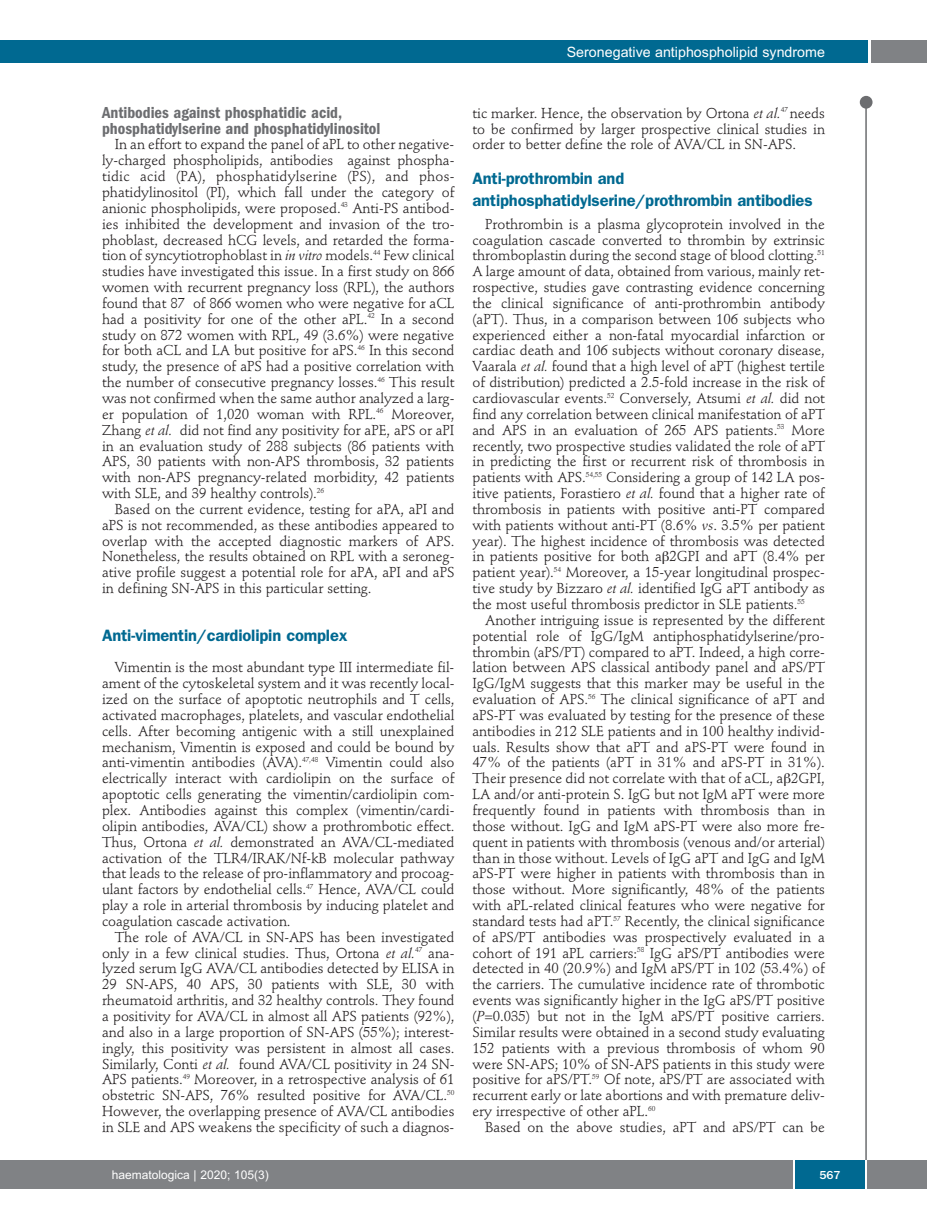
<style>
.page{position:relative;width:927px;height:1225px;background:#fff}
.page>*{position:absolute;margin:0;border:0;box-sizing:border-box;transform-origin:0 0}
.t1{font:600 16.5px/21.6px "Franklin Gothic";letter-spacing:-.01em;color:#006991}
.t2{font:600 condensed 16.5px/15.9px "Franklin Gothic";color:#6c6d70}
.t3{font:14.25px/15.9px "Stempel Schneidler";letter-spacing:-.005em;color:#231f20;text-align:justify}
.t4{font:14.25px "Arial";color:#fff}
.t5{font:12px "Arial";color:#fff}
.t6{font:500 12px "Franklin Gothic";color:#fff}
.s1{font-style:italic}
</style>
<div class="page">
<div style="left:860px;top:96px;width:12px;height:13px;background:#6c6d70;border-radius:50%"></div>
<hr style="left:865px;top:98px;width:2px;height:1062px;background:#6c6d70">
<div style="left:871px;top:40px;width:56px;height:22px;background:#808285"></div>
<div style="left:18px;top:40px;width:849px;height:22px;background:#006991"></div>
<div style="left:17px;top:1160px;width:910px;height:28px;background:#808285"></div>
<div style="left:795px;top:1160px;width:70px;height:28px;background:#006991"></div>
<hr style="left:793px;top:1160px;width:2px;height:28px;background:#fff">
<hr style="left:865px;top:1160px;width:2px;height:28px;background:#fff">
<div style="left:0;top:40px;width:19px;height:22px;background:#006991"></div>
<div style="left:0;top:1160px;width:18px;height:28px;background:#808285"></div>
<p class="t4" style="left:567px;top:44px;width:260px">Seronegative antiphospholipid syndrome</p>
<p class="t2" style="left:102px;top:106px;width:280px">Antibodies against phosphatidic acid, phosphatidylserine and phosphatidylinositol</p>
<p class="t3" style="left:102px;top:138px;width:354px;text-indent:13px">In an effort to expand the panel of aPL to other negative&shy;ly-charged phospholipids, antibodies against phospha&shy;tidic acid (PA), phosphatidylserine (PS), and phos&shy;phatidylinositol (PI), which fall under the category of anionic phospholipids, were proposed.<sup>43</sup> Anti-PS antibod&shy;ies inhibited the development and invasion of the tro&shy;phoblast, decreased hCG levels, and retarded the forma&shy;tion of syncytiotrophoblast in <span class="s1">in vitro</span> models.<sup>44</sup> Few clinical studies have investigated this issue. In a first study on 866 women with recurrent pregnancy loss (RPL), the authors found that 87 of 866 women who were negative for aCL had a positivity for one of the other aPL.<sup>42</sup> In a second study on 872 women with RPL, 49 (3.6%) were negative for both aCL and LA but positive for aPS.<sup>46</sup> In this second study, the presence of aPS had a positive correlation with the number of consecutive pregnancy losses.<sup>46</sup> This result was not confirmed when the same author analyzed a larg&shy;er population of 1,020 woman with RPL.<sup>46</sup> Moreover, Zhang <span class="s1">et al.</span> did not find any positivity for aPE, aPS or aPI in an evaluation study of 288 subjects (86 patients with APS, 30 patients with non-APS thrombosis, 32 patients with non-APS pregnancy-related morbidity, 42 patients with SLE, and 39 healthy controls).<sup>26</sup></p>
<p class="t3" style="left:102px;top:502px;width:354px;text-indent:13px">Based on the current evidence, testing for aPA, aPI and aPS is not recommended, as these antibodies appeared to overlap with the accepted diagnostic markers of APS.<br>Nonetheless, the results obtained on RPL with a seroneg&shy;ative profile suggest a potential role for aPA, aPI and aPS in defining SN-APS in this particular setting.</p>
<p class="t1" style="left:102px;top:625px;width:247px">Anti-vimentin/cardiolipin complex</p>
<p class="t3" style="left:102px;top:661px;width:354px;text-indent:13px">Vimentin is the most abundant type III intermediate fil&shy;ament of the cytoskeletal system and it was recently local&shy;ized on the surface of apoptotic neutrophils and T cells, activated macrophages, platelets, and vascular endothelial cells. After becoming antigenic with a still unexplained mechanism, Vimentin is exposed and could be bound by anti-vimentin antibodies (AVA).<sup>47,48</sup> Vimentin could also electrically interact with cardiolipin on the surface of apoptotic cells generating the vimentin/cardiolipin com&shy;plex. Antibodies against this complex (vimentin/cardi&shy;olipin antibodies, AVA/CL) show a prothrombotic effect.<br>Thus, Ortona <span class="s1">et al.</span> demonstrated an AVA/CL-mediated activation of the TLR4/IRAK/Nf-kB molecular pathway that leads to the release of pro-inflammatory and procoag&shy;ulant factors by endothelial cells.<sup>47</sup> Hence, AVA/CL could play a role in arterial thrombosis by inducing platelet and coagulation cascade activation.</p>
<p class="t3" style="left:102px;top:930px;width:354px;text-indent:13px">The role of AVA/CL in SN-APS has been investigated only in a few clinical studies. Thus, Ortona <span class="s1">et al.</span><sup>47</sup> ana&shy;lyzed serum IgG AVA/CL antibodies detected by ELISA in 29 SN-APS, 40 APS, 30 patients with SLE, 30 with rheumatoid arthritis, and 32 healthy controls. They found a positivity for AVA/CL in almost all APS patients (92%), and also in a large proportion of SN-APS (55%); interest&shy;ingly, this positivity was persistent in almost all cases.<br>Similarly, Conti <span class="s1">et al.</span> found AVA/CL positivity in 24 SN-APS patients.<sup>49</sup> Moreover, in a retrospective analysis of 61 obstetric SN-APS, 76% resulted positive for AVA/CL.<sup>50<br></sup>However, the overlapping presence of AVA/CL antibodies in SLE and APS weakens the specificity of such a diagnos-</p>
<p class="t3" style="left:472px;top:106px;width:354px">tic marker. Hence, the observation by Ortona <span class="s1">et al.</span><sup>47</sup> needs to be confirmed by larger prospective clinical studies in order to better define the role of AVA/CL in SN-APS.</p>
<p class="t1" style="left:472px;top:169px;width:342px">Anti-prothrombin and antiphosphatidylserine/prothrombin antibodies</p>
<p class="t3" style="left:472px;top:217px;width:354px;text-indent:13px">Prothrombin is a plasma glycoprotein involved in the coagulation cascade converted to thrombin by extrinsic thromboplastin during the second stage of blood clotting.<sup>51<br></sup>A large amount of data, obtained from various, mainly ret&shy;rospective, studies gave contrasting evidence concerning the clinical significance of anti-prothrombin antibody (aPT). Thus, in a comparison between 106 subjects who experienced either a non-fatal myocardial infarction or cardiac death and 106 subjects without coronary disease, Vaarala <span class="s1">et al.</span> found that a high level of aPT (highest tertile of distribution) predicted a 2.5-fold increase in the risk of cardiovascular events.<sup>52</sup> Conversely, Atsumi <span class="s1">et al.</span> did not find any correlation between clinical manifestation of aPT and APS in an evaluation of 265 APS patients.<sup>53</sup> More recently, two prospective studies validated the role of aPT in predicting the first or recurrent risk of thrombosis in patients with APS.<sup>54,55</sup> Considering a group of 142 LA pos&shy;itive patients, Forastiero <span class="s1">et al.</span> found that a higher rate of thrombosis in patients with positive anti-PT compared with patients without anti-PT (8.6% <span class="s1">vs</span>. 3.5% per patient year). The highest incidence of thrombosis was detected in patients positive for both a 2GPI and aPT (8.4% per patient year).<sup>54</sup> Moreover, a 15-year longitudinal prospec&shy;tive study by Bizzaro <span class="s1">et al.</span> identified IgG aPT antibody as the most useful thrombosis predictor in SLE patients.<sup>55</sup></p>
<p class="t3" style="left:472px;top:613px;width:354px;text-indent:13px">Another intriguing issue is represented by the different potential role of IgG/IgM antiphosphatidylserine/pro&shy;thrombin (aPS/PT) compared to aPT. Indeed, a high corre&shy;lation between APS classical antibody panel and aPS/PT IgG/IgM suggests that this marker may be useful in the evaluation of APS.<sup>56</sup> The clinical significance of aPT and aPS-PT was evaluated by testing for the presence of these antibodies in 212 SLE patients and in 100 healthy individ&shy;uals. Results show that aPT and aPS-PT were found in 47% of the patients (aPT in 31% and aPS-PT in 31%).<br>Their presence did not correlate with that of aCL, a 2GPI, LA and/or anti-protein S. IgG but not IgM aPT were more frequently found in patients with thrombosis than in those without. IgG and IgM aPS-PT were also more fre&shy;quent in patients with thrombosis (venous and/or arterial) than in those without. Levels of IgG aPT and IgG and IgM aPS-PT were higher in patients with thrombosis than in those without. More significantly, 48% of the patients with aPL-related clinical features who were negative for standard tests had aPT.<sup>57</sup> Recently, the clinical significance of aPS/PT antibodies was prospectively evaluated in a cohort of 191 aPL carriers:<sup>58</sup> IgG aPS/PT antibodies were detected in 40 (20.9%) and IgM aPS/PT in 102 (53.4%) of the carriers. The cumulative incidence rate of thrombotic events was significantly higher in the IgG aPS/PT positive (<span class="s1">P</span>=0.035) but not in the IgM aPS/PT positive carriers.<br>Similar results were obtained in a second study evaluating 152 patients with a previous thrombosis of whom 90 were SN-APS; 10% of SN-APS patients in this study were positive for aPS/PT.<sup>59</sup> Of note, aPS/PT are associated with recurrent early or late abortions and with premature deliv&shy;ery irrespective of other aPL.<sup>60</sup></p>
<p class="t3" style="left:485px;top:1120px;width:341px">Based on the above studies, aPT and aPS/PT can be</p>
<p class="t5" style="left:112px;top:1167px;width:158px">haematologica | 2020; 105(3)</p>
<p class="t6" style="left:819px;top:1167px;width:23px">567</p>
</div>
